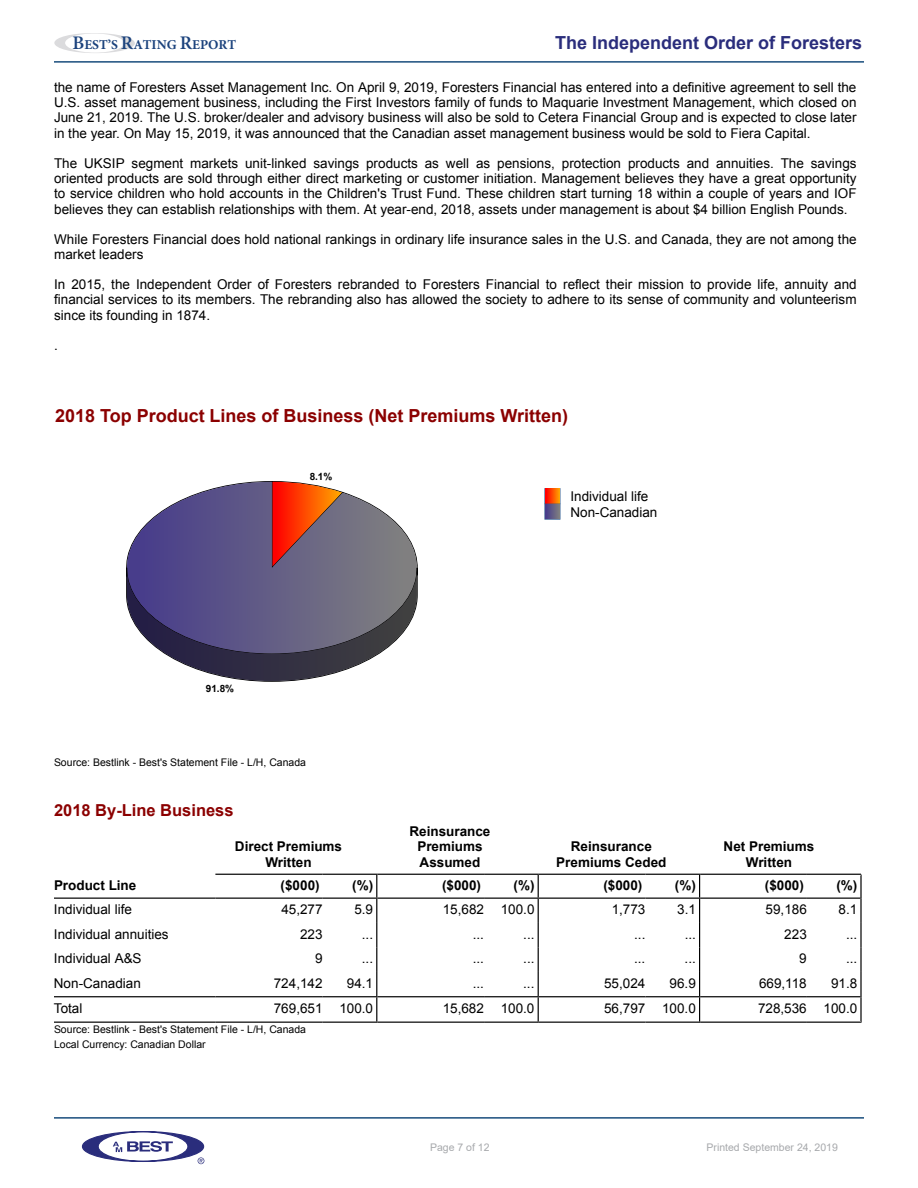
<style>
.page{position:relative;width:918px;height:1188px;background:#fff}
.page>*{position:absolute;margin:0;border:0;box-sizing:border-box;transform-origin:0 0}
.t1{font:700 18px "arial";color:#8b0000}
.t2{font:700 18px "Arial";color:#2a2d7c}
.t3{font:700 16.5px "arial";color:#8b0000}
.t4{font:700 13.65px "Minion Pro";color:#1c437d}
.t5{font:13.5px/15.1px "arial";color:#000;text-align:justify}
.t6{font:700 13.5px/15.1px "arial";color:#000;text-align:center}
.t7{font:10.5px/15.1px "arial";color:#000}
.t8{font:10.5px "Arial";color:#a7a9ac}
.t9{font:700 10.05px "arial";color:#000}
.s1{font-weight:600;font-size:19.2px}
</style>
<div class="page">
<svg style="left:82px;top:1131px;width:122px;height:33px"></svg>
<hr style="left:54px;top:1117px;width:810px;height:2px;background:#184d7d">
<svg style="left:54px;top:33px;width:81px;height:20px"></svg>
<hr style="left:54px;top:61px;width:810px;height:2px;background:#184d7d">
<svg style="left:126px;top:481px;width:292px;height:201px"></svg>
<svg style="left:545px;top:489px;width:15px;height:14px"></svg>
<svg style="left:545px;top:504px;width:15px;height:15px"></svg>
<hr style="left:215px;top:874px;width:108px;height:1px;background:#000">
<hr style="left:323px;top:874px;width:54px;height:1px;background:#000">
<hr style="left:377px;top:874px;width:107px;height:1px;background:#000">
<hr style="left:484px;top:874px;width:55px;height:1px;background:#000">
<hr style="left:539px;top:874px;width:107px;height:1px;background:#000">
<hr style="left:646px;top:874px;width:54px;height:1px;background:#000">
<hr style="left:700px;top:874px;width:107px;height:1px;background:#000">
<hr style="left:807px;top:874px;width:54px;height:1px;background:#000">
<hr style="left:54px;top:898px;width:161px;height:1px;background:#000">
<hr style="left:215px;top:898px;width:108px;height:1px;background:#000">
<hr style="left:323px;top:898px;width:54px;height:1px;background:#000">
<hr style="left:377px;top:898px;width:107px;height:1px;background:#000">
<hr style="left:484px;top:898px;width:55px;height:1px;background:#000">
<hr style="left:539px;top:898px;width:107px;height:1px;background:#000">
<hr style="left:646px;top:898px;width:54px;height:1px;background:#000">
<hr style="left:700px;top:898px;width:107px;height:1px;background:#000">
<hr style="left:807px;top:898px;width:53px;height:1px;background:#000">
<hr style="left:54px;top:996px;width:161px;height:1px;background:#000">
<hr style="left:215px;top:996px;width:108px;height:1px;background:#000">
<hr style="left:323px;top:996px;width:54px;height:1px;background:#000">
<hr style="left:377px;top:996px;width:107px;height:1px;background:#000">
<hr style="left:484px;top:996px;width:55px;height:1px;background:#000">
<hr style="left:539px;top:996px;width:107px;height:1px;background:#000">
<hr style="left:646px;top:996px;width:54px;height:1px;background:#000">
<hr style="left:700px;top:996px;width:107px;height:1px;background:#000">
<hr style="left:807px;top:996px;width:53px;height:1px;background:#000">
<hr style="left:54px;top:1022px;width:161px;height:1px;background:#000">
<hr style="left:215px;top:1022px;width:108px;height:1px;background:#000">
<hr style="left:323px;top:1022px;width:54px;height:1px;background:#000">
<hr style="left:377px;top:1022px;width:107px;height:1px;background:#000">
<hr style="left:484px;top:1022px;width:55px;height:1px;background:#000">
<hr style="left:539px;top:1022px;width:107px;height:1px;background:#000">
<hr style="left:646px;top:1022px;width:54px;height:1px;background:#000">
<hr style="left:700px;top:1022px;width:107px;height:1px;background:#000">
<hr style="left:807px;top:1022px;width:55px;height:1px;background:#000">
<hr style="left:860px;top:874px;width:2px;height:25px;background:#000">
<hr style="left:860px;top:899px;width:2px;height:24px;background:#000">
<hr style="left:860px;top:923px;width:2px;height:25px;background:#000">
<hr style="left:860px;top:948px;width:2px;height:24px;background:#000">
<hr style="left:860px;top:972px;width:2px;height:25px;background:#000">
<svg style="left:376px;top:875px;width:1px;height:147px"></svg>
<svg style="left:538px;top:875px;width:1px;height:147px"></svg>
<svg style="left:699px;top:875px;width:1px;height:147px"></svg>
<hr style="left:860px;top:997px;width:2px;height:26px;background:#000">
<p class="t4" style="left:72px;top:35px;width:165px"><span class="s1">B</span>EST’S <span class="s1">R</span>ATING <span class="s1">R</span>EPORT</p>
<h1 class="t2" style="left:555px;top:30px;width:309px">The Independent Order of Foresters</h1>
<p class="t5" style="left:54px;top:80px;width:804px">the name of Foresters Asset Management Inc. On April 9, 2019, Foresters Financial has entered into a definitive agreement to sell the U.S. asset management business, including the First Investors family of funds to Maquarie Investment Management, which closed on June 21, 2019. The U.S. broker/dealer and advisory business will also be sold to Cetera Financial Group and is expected to close later in the year. On May 15, 2019, it was announced that the Canadian asset management business would be sold to Fiera Capital.</p>
<p class="t5" style="left:54px;top:156px;width:804px">The UKSIP segment markets unit-linked savings products as well as pensions, protection products and annuities. The savings oriented products are sold through either direct marketing or customer initiation. Management believes they have a great opportunity to service children who hold accounts in the Children's Trust Fund. These children start turning 18 within a couple of years and IOF believes they can establish relationships with them. At year-end, 2018, assets under management is about $4 billion English Pounds.</p>
<p class="t5" style="left:54px;top:232px;width:804px">While Foresters Financial does hold national rankings in ordinary life insurance sales in the U.S. and Canada, they are not among the market leaders</p>
<p class="t5" style="left:54px;top:277px;width:804px">In 2015, the Independent Order of Foresters rebranded to Foresters Financial to reflect their mission to provide life, annuity and financial services to its members. The rebranding also has allowed the society to adhere to its sense of community and volunteerism since its founding in 1874.</p>
<p class="t5" style="left:54px;top:338px;width:5px">.</p>
<p class="t1" style="left:55px;top:404px;width:514px">2018 Top Product Lines of Business (Net Premiums Written)</p>
<p class="t9" style="left:310px;top:470px;width:24px">8.1%</p>
<p class="t9" style="left:206px;top:682px;width:30px">91.8%</p>
<p class="t7" style="left:54px;top:755px;width:254px">Source: Bestlink - Best's Statement File - L/H, Canada</p>
<p class="t3" style="left:54px;top:799px;width:181px">2018 By-Line Business</p>
<p class="t6" style="left:235px;top:839px;width:109px">Direct Premiums<br>Written</p>
<p class="t5" style="left:570px;top:489px;width:89px">Individual life<br>Non-Canadian</p>
<p class="t6" style="left:409px;top:824px;width:82px">Reinsurance<br>Premiums<br>Assumed</p>
<p class="t6" style="left:556px;top:839px;width:112px">Reinsurance<br>Premiums Ceded</p>
<p class="t6" style="left:724px;top:839px;width:92px">Net Premiums<br>Written</p>
<p class="t6" style="left:54px;top:879px;width:84px">Product Line</p>
<p class="t6" style="left:281px;top:879px;width:41px">($000)</p>
<p class="t6" style="left:352px;top:879px;width:22px">(%)</p>
<p class="t6" style="left:442px;top:879px;width:41px">($000)</p>
<p class="t6" style="left:514px;top:879px;width:22px">(%)</p>
<p class="t6" style="left:603px;top:879px;width:41px">($000)</p>
<p class="t6" style="left:675px;top:879px;width:22px">(%)</p>
<p class="t6" style="left:765px;top:879px;width:41px">($000)</p>
<p class="t6" style="left:836px;top:879px;width:22px">(%)</p>
<p class="t5" style="left:54px;top:902px;width:79px">Individual life</p>
<p class="t5" style="left:281px;top:902px;width:43px">45,277</p>
<p class="t5" style="left:354px;top:902px;width:20px">5.9</p>
<p class="t5" style="left:443px;top:902px;width:93px">15,682 100.0</p>
<p class="t5" style="left:612px;top:902px;width:35px">1,773</p>
<p class="t5" style="left:677px;top:902px;width:20px">3.1</p>
<p class="t5" style="left:766px;top:902px;width:43px">59,186</p>
<p class="t5" style="left:839px;top:902px;width:20px">8.1</p>
<p class="t5" style="left:54px;top:927px;width:116px">Individual annuities</p>
<p class="t5" style="left:300px;top:927px;width:24px">223</p>
<p class="t5" style="left:362px;top:927px;width:13px">...</p>
<p class="t5" style="left:473px;top:927px;width:13px">...</p>
<p class="t5" style="left:523px;top:927px;width:13px">...</p>
<p class="t5" style="left:634px;top:927px;width:13px">...</p>
<p class="t5" style="left:685px;top:927px;width:13px">...</p>
<p class="t5" style="left:784px;top:927px;width:24px">223</p>
<p class="t5" style="left:846px;top:927px;width:13px">...</p>
<p class="t5" style="left:54px;top:951px;width:89px">Individual A&amp;S</p>
<p class="t5" style="left:315px;top:951px;width:9px">9</p>
<p class="t5" style="left:362px;top:951px;width:13px">...</p>
<p class="t5" style="left:473px;top:951px;width:13px">...</p>
<p class="t5" style="left:523px;top:951px;width:13px">...</p>
<p class="t5" style="left:634px;top:951px;width:13px">...</p>
<p class="t5" style="left:685px;top:951px;width:13px">...</p>
<p class="t5" style="left:799px;top:951px;width:9px">9</p>
<p class="t5" style="left:846px;top:951px;width:13px">...</p>
<p class="t5" style="left:54px;top:975px;width:89px">Non-Canadian</p>
<p class="t5" style="left:274px;top:975px;width:50px">724,142</p>
<p class="t5" style="left:347px;top:975px;width:28px">94.1</p>
<p class="t5" style="left:473px;top:975px;width:13px">...</p>
<p class="t5" style="left:523px;top:975px;width:13px">...</p>
<p class="t5" style="left:604px;top:975px;width:43px">55,024</p>
<p class="t5" style="left:670px;top:975px;width:28px">96.9</p>
<p class="t5" style="left:759px;top:975px;width:49px">669,118</p>
<p class="t5" style="left:831px;top:975px;width:28px">91.8</p>
<p class="t5" style="left:54px;top:1001px;width:30px">Total</p>
<p class="t5" style="left:274px;top:1001px;width:101px">769,651 100.0</p>
<p class="t5" style="left:443px;top:1001px;width:93px">15,682 100.0</p>
<p class="t5" style="left:604px;top:1001px;width:93px">56,797 100.0</p>
<p class="t5" style="left:758px;top:1001px;width:101px">728,536 100.0</p>
<p class="t7" style="left:54px;top:1022px;width:254px">Source: Bestlink - Best's Statement File - L/H, Canada<br>Local Currency: Canadian Dollar</p>
<p class="t8" style="left:430px;top:1140px;width:61px">Page 7 of 12</p>
<p class="t8" style="left:707px;top:1140px;width:133px">Printed September 24, 2019</p>
</div>
